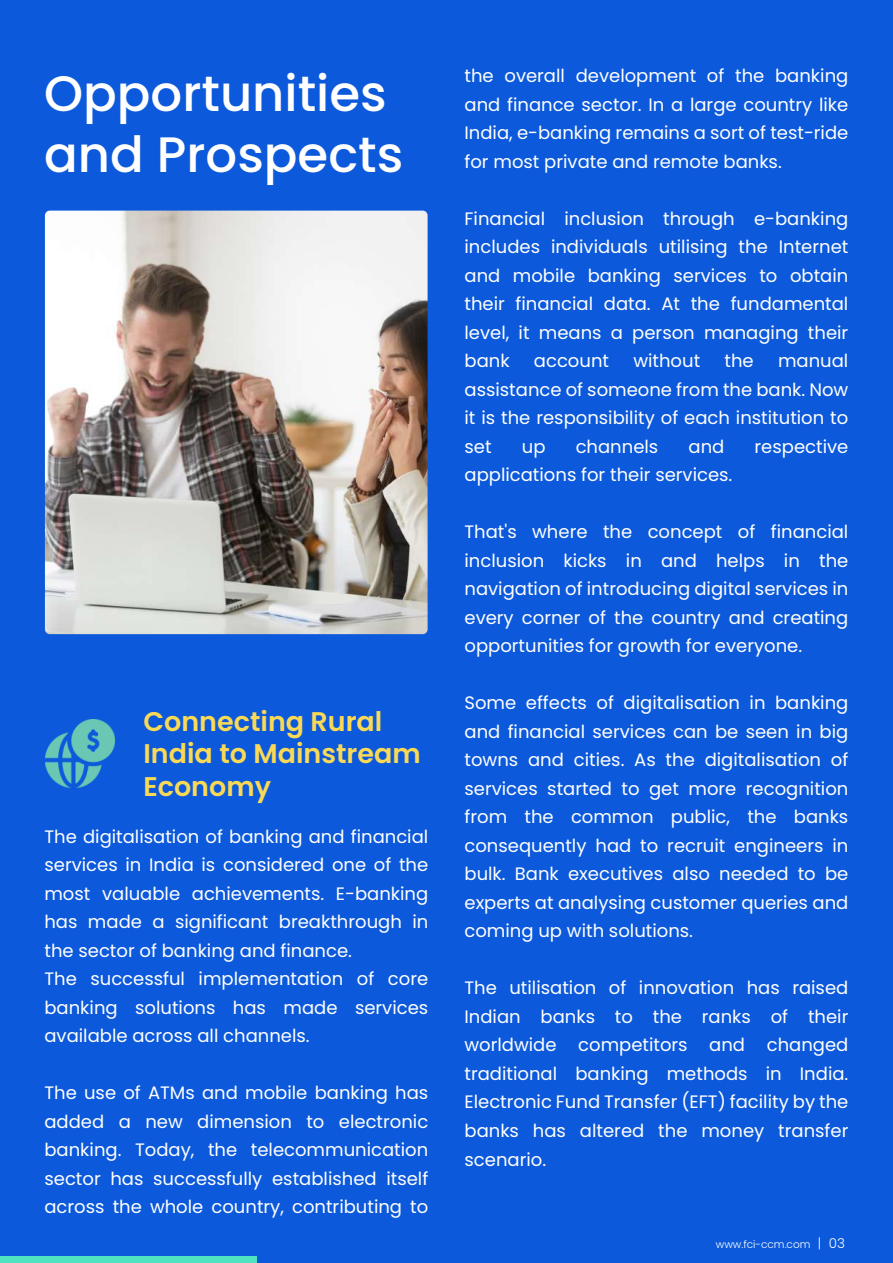
<style>
.page{position:relative;width:893px;height:1263px;background:#0c5adb}
.page>*{position:absolute;margin:0;border:0;box-sizing:border-box;transform-origin:0 0}
.t1{font:500 49.8px/60.8px "Poppins";color:#fff}
.t2{font:600 27px/32.4px "Poppins";color:#f9d956}
.t3{font:18px/28.5px "Poppins";color:#fff;text-align:justify}
.t4{font:300 10.5px "Poppins";color:#fff}
.s1{font-size:13.5px}
</style>
<div class="page">
<div style="left:0;top:1256px;width:256px;height:7px;background:#50e3c2"></div>
<img style="left:45px;top:211px;width:383px;height:423px">
<img style="left:46px;top:720px;width:68px;height:68px">
<h1 class="t1" style="left:44px;top:64px;width:361px">Opportunities and Prospects</h1>
<p class="t3" style="left:464px;top:62px;width:385px">the overall development of the banking and finance sector. In a large country like India, e-banking remains a sort of test-ride for most private and remote banks.</p>
<p class="t3" style="left:464px;top:204px;width:385px">Financial inclusion through e-banking includes individuals utilising the Internet and mobile banking services to obtain their financial data. At the fundamental level, it means a person managing their bank</p>
<p class="t3" style="left:534px;top:347px;width:77px">account</p>
<p class="t3" style="left:633px;top:347px;width:68px">without</p>
<p class="t3" style="left:724px;top:347px;width:31px">the</p>
<p class="t3" style="left:464px;top:347px;width:385px;text-indent:313px">manual assistance of someone from the bank. Now it is the responsibility of each institution to set</p>
<p class="t3" style="left:522px;top:432px;width:25px">up</p>
<p class="t3" style="left:576px;top:432px;width:84px">channels</p>
<p class="t3" style="left:688px;top:432px;width:37px">and</p>
<p class="t3" style="left:755px;top:432px;width:95px">respective</p>
<p class="t3" style="left:464px;top:461px;width:269px">applications for their services.</p>
<p class="t3" style="left:464px;top:518px;width:385px">That's where the concept of financial inclusion kicks in and helps in the navigation of introducing digital services in every corner of the country and creating opportunities for growth for everyone.</p>
<p class="t3" style="left:464px;top:689px;width:385px">Some effects of digitalisation in banking and financial services can be seen in big towns and cities. As the digitalisation of services started to get more recognition from the common public, the banks consequently had to recruit engineers in bulk. Bank executives also needed to be experts at analysing customer queries and coming up with solutions.</p>
<p class="t3" style="left:464px;top:974px;width:385px">The utilisation of innovation has raised Indian banks to the ranks of their worldwide competitors and changed traditional banking methods in India.<br>Electronic Fund Transfer (EFT) facility by the banks has altered the money transfer scenario.</p>
<h2 class="t2" style="left:143px;top:705px;width:279px">Connecting Rural<br>India to Mainstream<br>Economy</h2>
<p class="t3" style="left:44px;top:822px;width:385px;text-align:left">The digitalisation of banking and financial services in India is considered one of the most valuable achievements. E-banking has made a significant breakthrough in the sector of banking and finance.<br>The successful implementation of core banking solutions has made services available across all channels.</p>
<p class="t3" style="left:44px;top:1079px;width:385px">The use of ATMs and mobile banking has added a new dimension to electronic banking. Today, the telecommunication sector has successfully established itself across the whole country, contributing to</p>
<p class="t4" style="left:716px;top:1238px;width:131px">www.fci-ccm.com <span class="s1">| 03</span></p>
</div>
